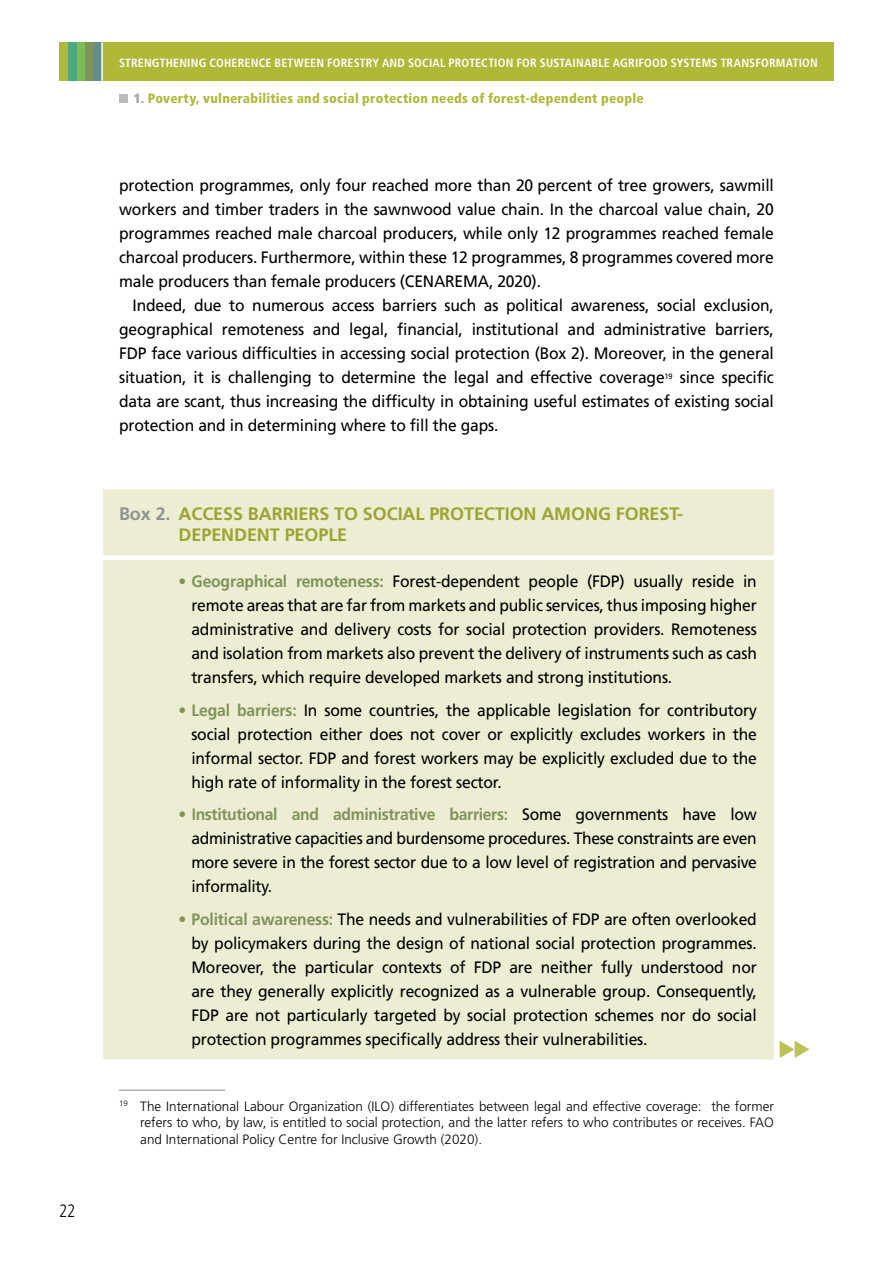
<style>
.page{position:relative;width:893px;height:1263px;background:#fff}
.page>*{position:absolute;margin:0;border:0;box-sizing:border-box;transform-origin:0 0}
.Box_Tit{font:700 18px/21px "Frutiger LT Std";letter-spacing:-.005em;color:#9da432}
.t1{font:300 18px "Frutiger LT Std";color:#000;scale:.8 1}
.NewPara{font:16.5px/24px "Frutiger LT Std";letter-spacing:-.01em;color:#000;text-align:justify;scale:.95 1}
.NewPara_1{font:16.5px/24px "Frutiger LT Std";letter-spacing:-.01em;color:#000;text-align:justify;scale:.95 1}
.Footnote_text{font:300 13.5px/16.5px "Frutiger LT Std";color:#000;text-align:justify}
.t2{font:900 condensed 13.5px "Frutiger LT Std";letter-spacing:.015em;color:#b0b838}
.t3{font:700 condensed 11.85px "Frutiger LT Std";letter-spacing:.02em;color:#fff}
.s1{color:#a8a8a7}
.s2{color:#929292}
.s3{font-weight:700;color:#7f935a}
</style>
<div class="page">
<div style="left:60px;top:43px;width:42px;height:38px;background:#618f87"></div>
<div style="left:60px;top:43px;width:34px;height:38px;background:#7f935a"></div>
<div style="left:77px;top:43px;width:8px;height:38px;background:#7bbb58"></div>
<div style="left:60px;top:43px;width:17px;height:38px;background:#4da881"></div>
<div style="left:60px;top:43px;width:8px;height:38px;background:#b0b838"></div>
<div style="left:102px;top:43px;width:731px;height:38px;background:#b0b838"></div>
<hr style="left:101px;top:43px;width:2px;height:38px;background:#fff">
<div style="left:119px;top:94px;width:9px;height:8px;background:#bcbcbc"></div>
<div style="left:103px;top:489px;width:671px;height:570px;background:#ecedd2"></div>
<div style="left:0;top:555px;width:774px;height:5px;background:#fff"></div>
<hr style="left:119px;top:1090px;width:106px;height:1px;background:#929292">
<p class="t1" style="left:60px;top:1200px;width:22px">22</p>
<p class="t3" style="left:119px;top:56px;width:700px">STRENGTHENING COHERENCE BETWEEN FORESTRY AND SOCIAL PROTECTION FOR SUSTAINABLE AGRIFOOD SYSTEMS TRANSFORMATION</p>
<p class="t2" style="left:134px;top:90px;width:511px"><span class="s1">1</span><span class="s1">.</span> Poverty, vulnerabilities and social protection needs of forest-dependent people</p>
<p class="NewPara_1" style="left:119px;top:173px;width:691px">protection programmes, only four reached more than 20 percent of tree growers, sawmill workers and timber traders in the sawnwood value chain. In the charcoal value chain, 20 programmes reached male charcoal producers, while only 12 programmes reached female charcoal producers. Furthermore, within these 12 programmes, 8 programmes covered more male producers than female producers (CENAREMA, 2020).</p>
<p class="NewPara" style="left:119px;top:293px;width:691px;text-indent:14px">Indeed, due to numerous access barriers such as political awareness, social exclusion, geographical remoteness and legal, financial, institutional and administrative barriers, FDP face various difficulties in accessing social protection (Box 2). Moreover, in the general situation, it is challenging to determine the legal and effective coverage<sup>19</sup> since specific data are scant, thus increasing the difficulty in obtaining useful estimates of existing social protection and in determining where to fill the gaps.</p>
<p class="Box_Tit" style="left:179px;top:503px;width:506px;text-indent:-60px"><span class="s2">Box 2.</span> ACCESS BARRIERS TO SOCIAL PROTECTION AMONG FOREST-<br>DEPENDENT PEOPLE</p>
<p class="NewPara" style="left:191px;top:569px;width:597px;text-indent:-13px"><span class="s3">• Geographical remoteness:</span> Forest-dependent people (FDP) usually reside in remote areas that are far from markets and public services, thus imposing higher administrative and delivery costs for social protection providers. Remoteness and isolation from markets also prevent the delivery of instruments such as cash transfers, which require developed markets and strong institutions.</p>
<p class="NewPara" style="left:191px;top:698px;width:597px;text-indent:-13px"><span class="s3">• Legal barriers:</span> In some countries, the applicable legislation for contributory social protection either does not cover or explicitly excludes workers in the informal sector. FDP and forest workers may be explicitly excluded due to the high rate of informality in the forest sector.</p>
<p class="NewPara" style="left:191px;top:802px;width:597px;text-indent:-13px"><span class="s3">• Institutional and administrative barriers:</span> Some governments have low administrative capacities and burdensome procedures. These constraints are even more severe in the forest sector due to a low level of registration and pervasive informality.</p>
<p class="NewPara" style="left:191px;top:907px;width:597px;text-indent:-13px"><span class="s3">• Political awareness:</span> The needs and vulnerabilities of FDP are often overlooked by policymakers during the design of national social protection programmes.<br>Moreover, the particular contexts of FDP are neither fully understood nor are they generally explicitly recognized as a vulnerable group. Consequently, FDP are not particularly targeted by social protection schemes nor do social protection programmes specifically address their vulnerabilities.</p>
<p class="Footnote_text" style="left:140px;top:1098px;width:635px;text-indent:-21px"><sup>19</sup> The International Labour Organization (ILO) differentiates between legal and effective coverage: the former refers to who, by law, is entitled to social protection, and the latter refers to who contributes or receives. FAO and International Policy Centre for Inclusive Growth (2020).</p>
</div>
